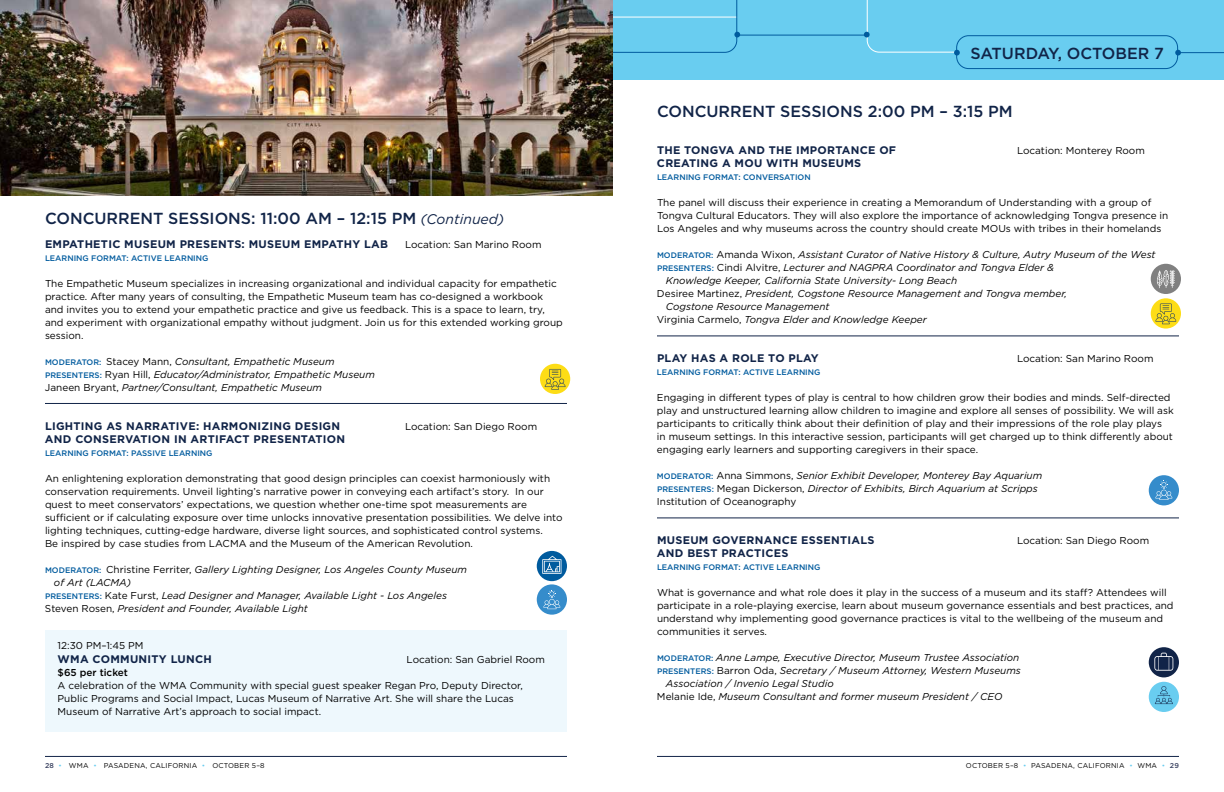
<style>
.page{position:relative;width:1224px;height:792px;background:#fff}
.page>*{position:absolute;margin:0;border:0;box-sizing:border-box;transform-origin:0 0}
.t1{font:500 16px "Gotham";color:#112448}
.t2{font:700 11px "Gotham";letter-spacing:.025em;color:#112448}
.t3{font:10px/13px "Gotham";color:#000}
.t4{font:italic 10px/13px "Gotham";color:#000}
.t5{font:500 10px "Gotham";color:#000}
.t6{font:500 8px "Gotham";color:#005b9e}
.t7{font:7px "Gotham";letter-spacing:.025em;color:#000}
.s1{font-weight:400;font-style:italic;font-size:14px}
.s2{font-weight:500;font-style:normal;font-size:8px;color:#005b9e}
.s3{font-style:normal}
.s4{font-weight:500;color:#38405f}
.s5{color:#69cdf0}
</style>
<div class="page">
<hr style="left:45px;top:756px;width:522px;height:1px;background:#112448">
<hr style="left:657px;top:756px;width:522px;height:1px;background:#112448">
<div style="left:612px;top:0;width:612px;height:79px;background:#69cdf0"></div>
<svg style="left:864px;top:0;width:96px;height:56px"></svg>
<hr style="left:1179px;top:52px;width:45px;height:1px;background:#005b9e">
<div style="left:956px;top:35px;width:222px;height:34px;border:1px solid #005b9e;border-radius:12px"></div>
<hr style="left:738px;top:35px;width:128px;height:1px;background:#005b9e">
<svg style="left:1175px;top:50px;width:6px;height:6px"></svg>
<hr style="left:45px;top:403px;width:522px;height:1px;background:#112448">
<div style="left:45px;top:631px;width:522px;height:101px;background:#eef8fd"></div>
<hr style="left:657px;top:336px;width:522px;height:1px;background:#112448">
<hr style="left:657px;top:518px;width:522px;height:1px;background:#112448">
<svg style="left:612px;top:0;width:128px;height:80px"></svg>
<img style="left:0;top:0;width:612px;height:196px">
<div style="left:540px;top:364px;width:30px;height:30px;background:#fddd16;border-radius:50%"></div>
<svg style="left:545px;top:369px;width:20px;height:21px"></svg>
<div style="left:537px;top:551px;width:30px;height:30px;background:#005b9e;border-radius:50%"></div>
<svg style="left:542px;top:556px;width:19px;height:18px"></svg>
<div style="left:537px;top:584px;width:30px;height:31px;background:#358ccb;border-radius:50%"></div>
<svg style="left:543px;top:590px;width:17px;height:19px"></svg>
<div style="left:1151px;top:264px;width:30px;height:30px;background:#808080;border-radius:50%"></div>
<svg style="left:1157px;top:270px;width:18px;height:18px"></svg>
<svg style="left:1151px;top:298px;width:30px;height:31px"></svg>
<svg style="left:1156px;top:304px;width:20px;height:20px"></svg>
<div style="left:1149px;top:475px;width:30px;height:30px;background:#358ccb;border-radius:50%"></div>
<svg style="left:1155px;top:481px;width:17px;height:19px"></svg>
<div style="left:1149px;top:647px;width:30px;height:30px;background:#112448;border-radius:50%"></div>
<svg style="left:1154px;top:653px;width:19px;height:18px"></svg>
<div style="left:1149px;top:682px;width:30px;height:30px;background:#69cdf0;border-radius:50%"></div>
<svg style="left:1155px;top:686px;width:18px;height:18px"></svg>
<h1 class="t1" style="left:45px;top:209px;width:461px">CONCURRENT SESSIONS: 11:00 AM – 12:15 PM <span class="s1">(Continued)</span></h1>
<p class="t2" style="left:45px;top:237px;width:345px">EMPATHETIC MUSEUM PRESENTS: MUSEUM EMPATHY LAB</p>
<p class="t3" style="left:405px;top:237px;width:138px">Location: San Marino Room</p>
<p class="t6" style="left:45px;top:253px;width:165px">LEARNING FORMAT: ACTIVE LEARNING</p>
<p class="t3" style="left:45px;top:276px;width:519px">The Empathetic Museum specializes in increasing organizational and individual capacity for empathetic practice. After many years of consulting, the Empathetic Museum team has co-designed a workbook and invites you to extend your empathetic practice and give us feedback. This is a space to learn, try, and experiment with organizational empathy without judgment. Join us for this extended working group session.</p>
<p class="t4" style="left:45px;top:355px;width:331px"><span class="s2">MODERATOR:</span> <span class="s3">Stacey Mann,</span> Consultant, Empathetic Museum<br><span class="s2">PRESENTERS:</span> <span class="s3">Ryan Hill,</span> Educator/Administrator, Empathetic Museum<br><span class="s3">Janeen Bryant,</span> Partner/Consultant, Empathetic Museum</p>
<p class="t2" style="left:45px;top:419px;width:297px">LIGHTING AS NARRATIVE: HARMONIZING DESIGN</p>
<p class="t3" style="left:405px;top:419px;width:134px">Location: San Diego Room</p>
<p class="t2" style="left:45px;top:432px;width:302px">AND CONSERVATION IN ARTIFACT PRESENTATION</p>
<p class="t6" style="left:45px;top:448px;width:169px">LEARNING FORMAT: PASSIVE LEARNING</p>
<p class="t3" style="left:45px;top:471px;width:519px">An enlightening exploration demonstrating that good design principles can coexist harmoniously with conservation requirements. Unveil lighting’s narrative power in conveying each artifact’s story. In our quest to meet conservators’ expectations, we question whether one-time spot measurements are sufficient or if calculating exposure over time unlocks innovative presentation possibilities. We delve into lighting techniques, cutting-edge hardware, diverse light sources, and sophisticated control systems.<br>Be inspired by case studies from LACMA and the Museum of the American Revolution.</p>
<p class="t4" style="left:45px;top:563px;width:424px"><span class="s2">MODERATOR:</span> <span class="s3">Christine Ferriter,</span> Gallery Lighting Designer, Los Angeles County Museum</p>
<p class="t4" style="left:54px;top:576px;width:79px">of Art (LACMA)</p>
<p class="t4" style="left:45px;top:589px;width:404px"><span class="s2">PRESENTERS:</span> <span class="s3">Kate Furst,</span> Lead Designer and Manager, Available Light - Los Angeles</p>
<p class="t4" style="left:45px;top:602px;width:264px"><span class="s3">Steven Rosen,</span> President and Founder, Available Light</p>
<p class="t3" style="left:58px;top:639px;width:88px">12:30 PM–1:45 PM</p>
<p class="t2" style="left:58px;top:653px;width:156px">WMA COMMUNITY LUNCH</p>
<p class="t3" style="left:407px;top:653px;width:140px">Location: San Gabriel Room</p>
<p class="t5" style="left:58px;top:667px;width:72px">$65 per ticket</p>
<p class="t3" style="left:58px;top:679px;width:467px">A celebration of the WMA Community with special guest speaker Regan Pro, Deputy Director,<br>Public Programs and Social Impact, Lucas Museum of Narrative Art. She will share the Lucas<br>Museum of Narrative Art’s approach to social impact.</p>
<h1 class="t1" style="left:970px;top:44px;width:195px">SATURDAY, OCTOBER 7</h1>
<h1 class="t1" style="left:657px;top:102px;width:357px">CONCURRENT SESSIONS 2:00 PM – 3:15 PM</h1>
<p class="t2" style="left:657px;top:144px;width:241px">THE TONGVA AND THE IMPORTANCE OF</p>
<p class="t3" style="left:1017px;top:144px;width:129px">Location: Monterey Room</p>
<p class="t2" style="left:657px;top:157px;width:206px">CREATING A MOU WITH MUSEUMS</p>
<p class="t6" style="left:657px;top:173px;width:155px">LEARNING FORMAT: CONVERSATION</p>
<p class="t3" style="left:657px;top:196px;width:513px">The panel will discuss their experience in creating a Memorandum of Understanding with a group of<br>Tongva Cultural Educators. They will also explore the importance of acknowledging Tongva presence in<br>Los Angeles and why museums across the country should create MOUs with tribes in their homelands</p>
<p class="t4" style="left:657px;top:248px;width:500px"><span class="s2">MODERATOR:</span> <span class="s3">Amanda Wixon,</span> Assistant Curator of Native History &amp; Culture, Autry Museum of the West</p>
<p class="t4" style="left:657px;top:261px;width:399px"><span class="s2">PRESENTERS:</span> <span class="s3">Cindi Alvitre,</span> Lecturer and NAGPRA Coordinator and Tongva Elder &amp;</p>
<p class="t4" style="left:666px;top:274px;width:293px">Knowledge Keeper, California State University- Long Beach</p>
<p class="t4" style="left:657px;top:287px;width:412px"><span class="s3">Desiree Martinez,</span> President, Cogstone Resource Management and Tongva member,</p>
<p class="t4" style="left:666px;top:300px;width:165px">Cogstone Resource Management</p>
<p class="t4" style="left:657px;top:313px;width:271px"><span class="s3">Virginia Carmelo,</span> Tongva Elder and Knowledge Keeper</p>
<p class="t2" style="left:657px;top:352px;width:163px">PLAY HAS A ROLE TO PLAY</p>
<p class="t3" style="left:1017px;top:352px;width:138px">Location: San Marino Room</p>
<p class="t6" style="left:657px;top:368px;width:165px">LEARNING FORMAT: ACTIVE LEARNING</p>
<p class="t3" style="left:657px;top:391px;width:518px">Engaging in different types of play is central to how children grow their bodies and minds. Self-directed play and unstructured learning allow children to imagine and explore all senses of possibility. We will ask participants to critically think about their definition of play and their impressions of the role play plays<br>in museum settings. In this interactive session, participants will get charged up to think differently about engaging early learners and supporting caregivers in their space.</p>
<p class="t4" style="left:657px;top:469px;width:387px"><span class="s2">MODERATOR:</span> <span class="s3">Anna Simmons,</span> Senior Exhibit Developer, Monterey Bay Aquarium<br><span class="s2">PRESENTERS:</span> <span class="s3">Megan Dickerson,</span> Director of Exhibits, Birch Aquarium at Scripps<br><span class="s3">Institution of Oceanography</span></p>
<p class="t2" style="left:657px;top:534px;width:219px">MUSEUM GOVERNANCE ESSENTIALS</p>
<p class="t3" style="left:1017px;top:534px;width:134px">Location: San Diego Room</p>
<p class="t2" style="left:657px;top:547px;width:133px">AND BEST PRACTICES</p>
<p class="t6" style="left:657px;top:563px;width:165px">LEARNING FORMAT: ACTIVE LEARNING</p>
<p class="t3" style="left:657px;top:586px;width:518px">What is governance and what role does it play in the success of a museum and its staff? Attendees will participate in a role-playing exercise, learn about museum governance essentials and best practices, and understand why implementing good governance practices is vital to the wellbeing of the museum and communities it serves.</p>
<p class="t4" style="left:657px;top:651px;width:364px"><span class="s2">MODERATOR:</span> Anne Lampe, Executive Director, Museum Trustee Association</p>
<p class="t4" style="left:657px;top:664px;width:365px"><span class="s2">PRESENTERS:</span> <span class="s3">Barron Oda,</span> Secretary / Museum Attorney, Western Museums</p>
<p class="t4" style="left:666px;top:677px;width:169px">Association / Invenio Legal Studio</p>
<p class="t4" style="left:657px;top:690px;width:347px"><span class="s3">Melanie Ide,</span> Museum Consultant and former museum President / CEO</p>
<p class="t7" style="left:45px;top:761px;width:221px"><span class="s4">28</span> <span class="s5">•</span> WMA <span class="s5">•</span> PASADENA, CALIFORNIA <span class="s5">•</span> OCTOBER 5–8</p>
<p class="t7" style="left:966px;top:761px;width:215px">OCTOBER 5–8 <span class="s5">•</span> PASADENA, CALIFORNIA <span class="s5">•</span> WMA <span class="s5">•</span> <span class="s4">29</span></p>
</div>
